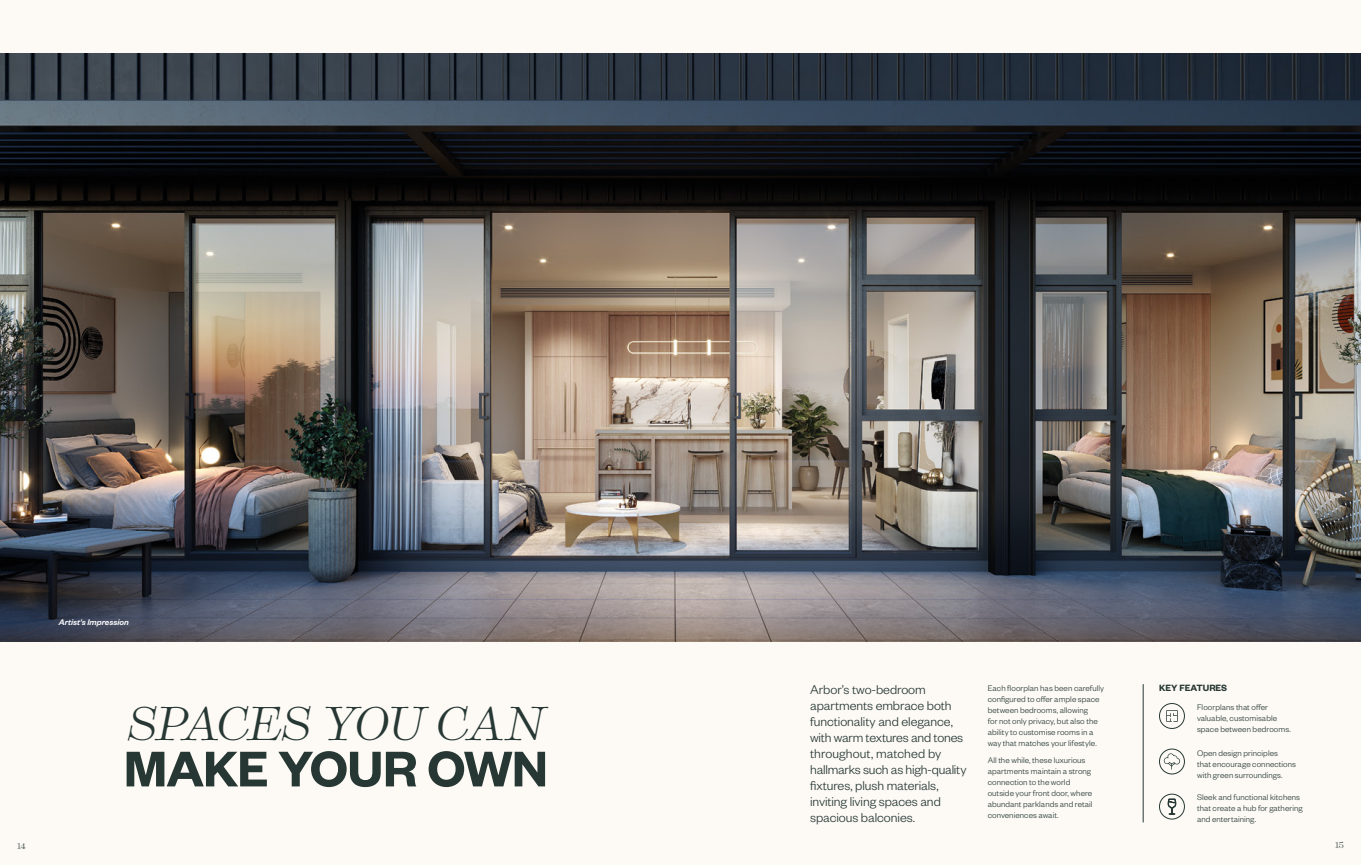
<style>
.page{position:relative;width:1361px;height:865px;background:#fdfaf5}
.page>*{position:absolute;margin:0;border:0;box-sizing:border-box;transform-origin:0 0}
.t1{font:600 55px "Founders Grotesk";letter-spacing:-.015em;color:#263734}
.t2{font:italic 45px "Baryton";letter-spacing:-.02em;color:#263734}
.t3{font:300 14px/16px "Founders Grotesk";letter-spacing:-.005em;color:#263734}
.t4{font:600 10px "Founders Grotesk";color:#263734}
.t5{font:300 9px/11px "Founders Grotesk";letter-spacing:.01em;color:#263734}
.t6{font:italic 500 9px "Founders Grotesk";color:#fff}
.t7{font:8px "Baryton";color:#263734}
</style>
<div class="page">
<img style="left:0;top:54px;width:1361px;height:587px">
<svg style="left:1167px;top:798px;width:9px;height:16px"></svg>
<div style="left:1159px;top:793px;width:25px;height:26px;border:1px solid #263734;border-radius:50%"></div>
<svg style="left:1163px;top:753px;width:17px;height:16px"></svg>
<div style="left:1159px;top:748px;width:25px;height:26px;border:1px solid #263734;border-radius:50%"></div>
<svg style="left:1166px;top:710px;width:11px;height:11px"></svg>
<div style="left:1159px;top:703px;width:25px;height:25px;border:1px solid #263734;border-radius:50%"></div>
<hr style="left:1143px;top:684px;width:1px;height:138px;background:#263734">
<p class="t6" style="left:59px;top:616px;width:72px">Artist's Impression</p>
<h2 class="t2" style="left:127px;top:687px;width:418px">SPACES YOU CAN</h2>
<h1 class="t1" style="left:124px;top:734px;width:425px">MAKE YOUR OWN</h1>
<p class="t3" style="left:810px;top:681px;width:158px">Arbor’s two-bedroom apartments embrace both functionality and elegance, with warm textures and tones throughout, matched by hallmarks such as high-quality fixtures, plush materials, inviting living spaces and spacious balconies.</p>
<p class="t5" style="left:987px;top:682px;width:118px">Each floorplan has been carefully configured to offer ample space between bedrooms, allowing<br>for not only privacy, but also the ability to customise rooms in a way that matches your lifestyle.</p>
<p class="t5" style="left:987px;top:754px;width:106px">All the while, these luxurious apartments maintain a strong connection to the world outside your front door, where abundant parklands and retail conveniences await.</p>
<p class="t4" style="left:1159px;top:681px;width:69px">KEY FEATURES</p>
<p class="t5" style="left:1197px;top:701px;width:95px">Floorplans that offer valuable, customisable space between bedrooms.</p>
<p class="t5" style="left:1197px;top:747px;width:100px">Open design principles<br>that encourage connections with green surroundings.</p>
<p class="t5" style="left:1197px;top:791px;width:107px">Sleek and functional kitchens that create a hub for gathering and entertaining.</p>
<p class="t7" style="left:17px;top:839px;width:10px">14</p>
<p class="t7" style="left:1335px;top:838px;width:10px">15</p>
</div>
